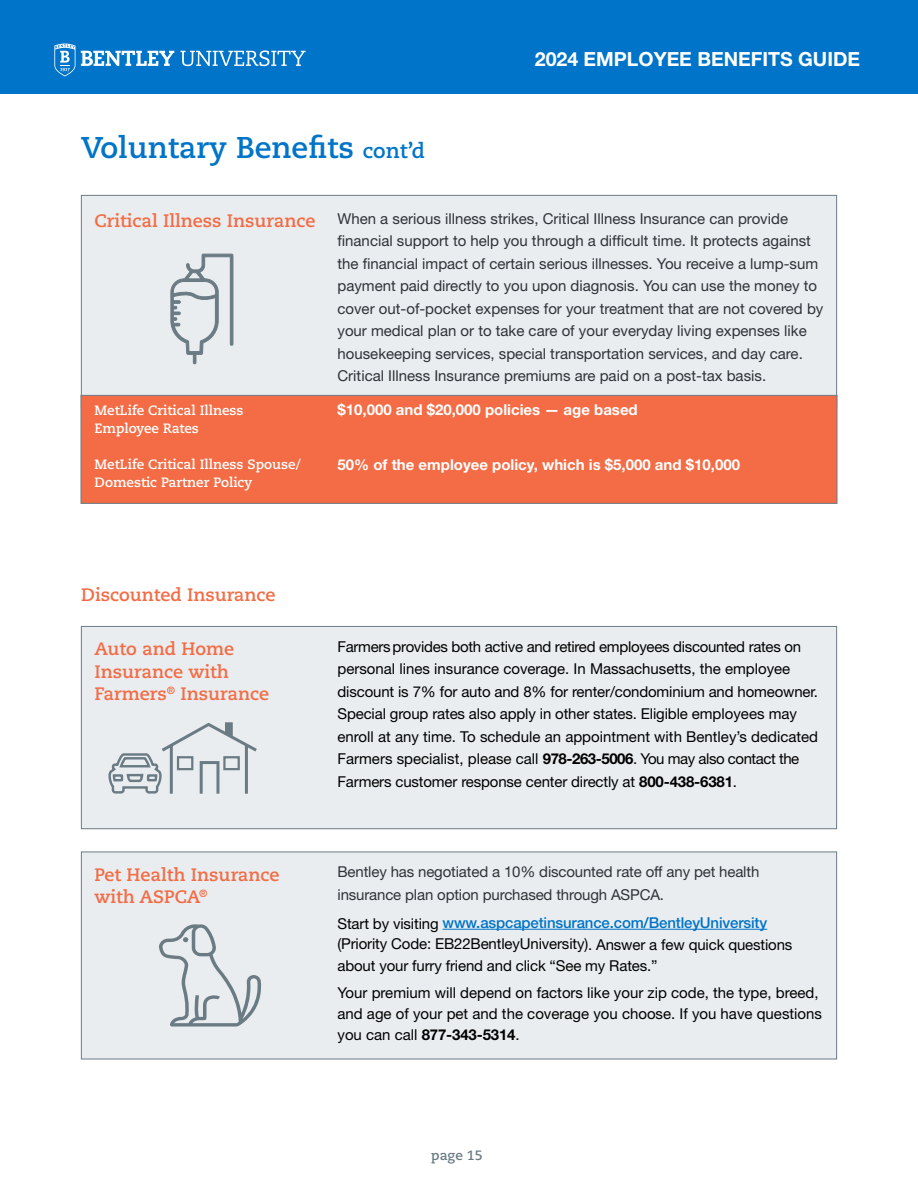
<style>
.page{position:relative;width:918px;height:1188px;background:#fff}
.page>*{position:absolute;margin:0;border:0;box-sizing:border-box;transform-origin:0 0}
.t1{font:700 30px "Caecilia LT Std";color:#0074c8}
.t2{font:700 19.5px "Helvetica Neue LT Std";color:#fff}
.t3{font:700 18px/22.5px "Caecilia LT Std";color:#f36c45}
.t4{font:15px/22.5px "Helvetica Neue LT Std";letter-spacing:-.01em;color:#000}
.t5{font:15px/22.5px "Helvetica Neue LT Std";color:#2f3338}
.t6{font:700 15px "Helvetica Neue LT Std";color:#fff}
.t7{font:700 13.5px/18px "Caecilia LT Std";color:#fff}
.t8{font:700 13.5px "Caecilia LT Std";color:#6b7b84}
.s1{font-size:21px}
.s2{font-weight:700}
.s3{font-weight:500;color:#0074c8}
</style>
<div class="page">
<div style="left:0;top:0;width:918px;height:94px;background:#0074c8"></div>
<svg style="left:81px;top:51px;width:93px;height:15px"></svg>
<svg style="left:180px;top:50px;width:126px;height:16px"></svg>
<svg style="left:54px;top:44px;width:21px;height:32px"></svg>
<div style="left:81px;top:195px;width:756px;height:213px;background:#e9edf0;border:1px solid #6b7b84"></div>
<svg style="left:171px;top:254px;width:62px;height:110px"></svg>
<div style="left:81px;top:395px;width:756px;height:109px;background:#f36c45;border:1px solid #6b7b84"></div>
<div style="left:81px;top:626px;width:756px;height:203px;background:#e9edf0;border:1px solid #6b7b84"></div>
<div style="left:81px;top:852px;width:756px;height:207px;background:#e9edf0"></div>
<hr style="left:443px;top:929px;width:324px;height:1px;background:#0074c8">
<svg style="left:159px;top:924px;width:102px;height:103px"></svg>
<svg style="left:108px;top:722px;width:149px;height:72px"></svg>
<h1 class="t1" style="left:81px;top:130px;width:346px">Voluntary Benefits <span class="s1">cont’d</span></h1>
<h2 class="t2" style="left:535px;top:47px;width:327px">2024 EMPLOYEE BENEFITS GUIDE</h2>
<p class="t3" style="left:94px;top:210px;width:222px">Critical Illness Insurance</p>
<p class="t7" style="left:94px;top:401px;width:151px">MetLife Critical Illness<br>Employee Rates</p>
<p class="t7" style="left:94px;top:455px;width:208px">MetLife Critical Illness Spouse/<br>Domestic Partner Policy</p>
<p class="t5" style="left:338px;top:207px;width:487px">When a serious illness strikes, Critical Illness Insurance can provide financial support to help you through a difficult time. It protects against the financial impact of certain serious illnesses. You receive a lump-sum payment paid directly to you upon diagnosis. You can use the money to cover out-of-pocket expenses for your treatment that are not covered by your medical plan or to take care of your everyday living expenses like housekeeping services, special transportation services, and day care.<br>Critical Illness Insurance premiums are paid on a post-tax basis.</p>
<p class="t6" style="left:338px;top:400px;width:302px">$10,000 and $20,000 policies — age based</p>
<p class="t6" style="left:338px;top:455px;width:404px">50% of the employee policy, which is $5,000 and $10,000</p>
<p class="t3" style="left:81px;top:583px;width:196px">Discounted Insurance</p>
<p class="t3" style="left:94px;top:638px;width:176px">Auto and Home<br>Insurance with<br>Farmers<sup>®</sup> Insurance</p>
<p class="t4" style="left:338px;top:635px;width:482px">Farmersprovides both active and retired employees discounted rates on personal lines insurance coverage. In Massachusetts, the employee discount is 7% for auto and 8% for renter/condominium and homeowner.<br>Special group rates also apply in other states. Eligible employees may enroll at any time. To schedule an appointment with Bentley’s dedicated Farmers specialist, please call <span class="s2">978-263-5006</span>. You may also contact the Farmers customer response center directly at <span class="s2">800-438-6381</span>.</p>
<p class="t3" style="left:94px;top:863px;width:187px">Pet Health Insurance with ASPCA<sup>®</sup></p>
<p class="t5" style="left:338px;top:861px;width:423px">Bentley has negotiated a 10% discounted rate off any pet health insurance plan option purchased through ASPCA.</p>
<p class="t4" style="left:338px;top:911px;width:456px;line-height:21.5px">Start by visiting <span class="s3">www.aspcapetinsurance.com/BentleyUniversity </span>(Priority Code: EB22BentleyUniversity). Answer a few quick questions about your furry friend and click “See my Rates.”</p>
<p class="t4" style="left:338px;top:982px;width:486px;line-height:21px">Your premium will depend on factors like your zip code, the type, breed, and age of your pet and the coverage you choose. If you have questions you can call <span class="s2">877-343-5314</span>.</p>
<p class="t8" style="left:431px;top:1147px;width:53px">page 15</p>
</div>
